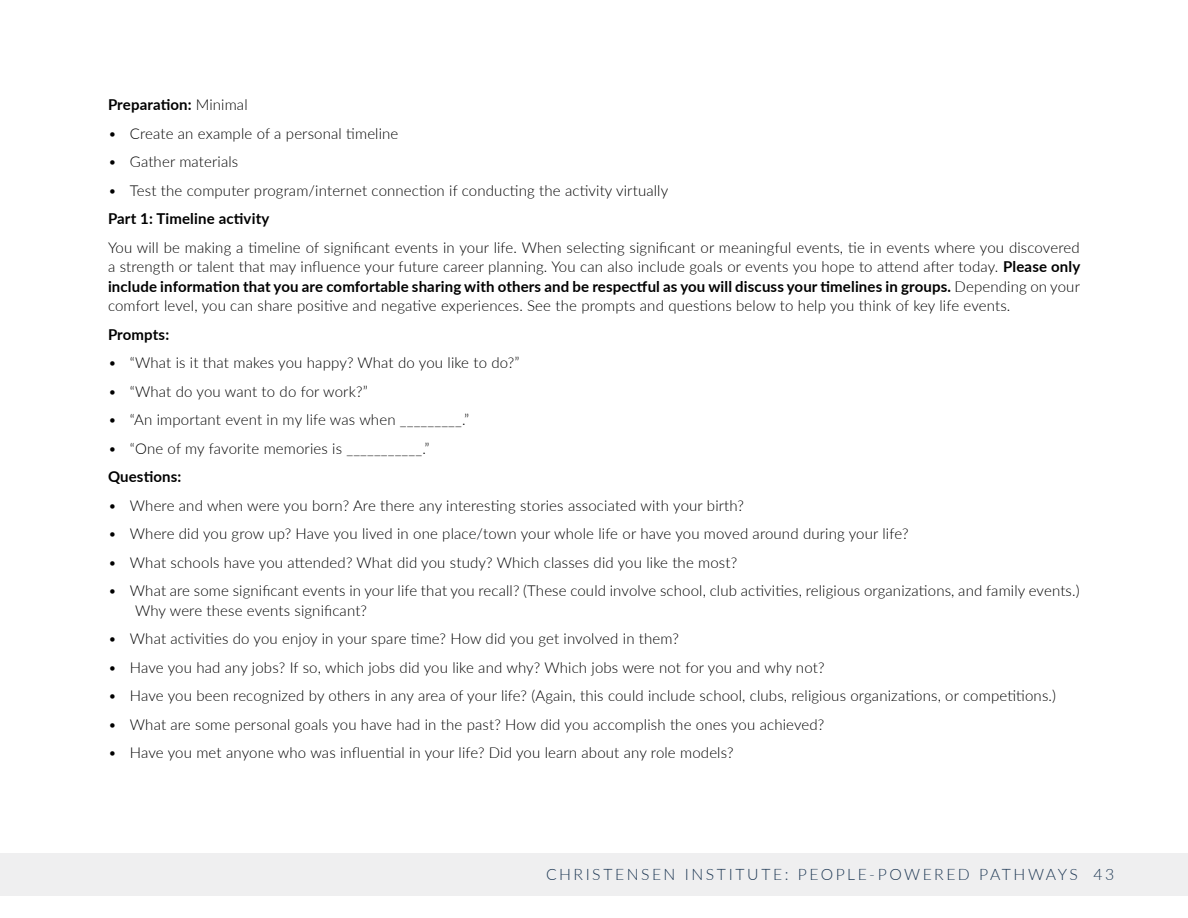
<style>
.page{position:relative;width:1188px;height:918px;background:#fff}
.page>*{position:absolute;margin:0;border:0;box-sizing:border-box;transform-origin:0 0}
.t1{font:300 15.75px "Lato";letter-spacing:.16em;color:#203a56}
.t2{font:300 15px/19.5px "Lato";letter-spacing:.01em;color:#000;text-align:justify}
.t3{font:700 15px "Lato";letter-spacing:.01em;color:#000}
.s1{font-weight:300}
.s2{font-weight:700}
</style>
<div class="page">
<div style="left:0;top:853px;width:1188px;height:43px;background:#efeff0"></div>
<p class="t3" style="left:108px;top:94px;width:141px">Preparation: <span class="s1">Minimal</span></p>
<p class="t2" style="left:108px;top:123px;width:292px">• Create an example of a personal timeline</p>
<p class="t2" style="left:108px;top:152px;width:132px">• Gather materials</p>
<p class="t2" style="left:108px;top:180px;width:562px">• Test the computer program/internet connection if conducting the activity virtually</p>
<p class="t3" style="left:108px;top:208px;width:163px">Part 1: Timeline activity</p>
<p class="t2" style="left:108px;top:237px;width:974px">You will be making a timeline of significant events in your life. When selecting significant or meaningful events, tie in events where you discovered a strength or talent that may influence your future career planning. You can also include goals or events you hope to attend after today. <span class="s2">Please only include information that you are comfortable sharing with others and be respectful as you will discuss your timelines in groups.</span> Depending on your comfort level, you can share positive and negative experiences. See the prompts and questions below to help you think of key life events.</p>
<p class="t3" style="left:108px;top:323px;width:63px">Prompts:</p>
<p class="t2" style="left:108px;top:353px;width:413px">• “What is it that makes you happy? What do you like to do?”</p>
<p class="t2" style="left:108px;top:381px;width:261px">• “What do you want to do for work?”</p>
<p class="t2" style="left:108px;top:410px;width:363px">• “An important event in my life was when _________.”</p>
<p class="t2" style="left:108px;top:438px;width:323px">• “One of my favorite memories is ___________.”</p>
<p class="t3" style="left:108px;top:466px;width:75px">Questions:</p>
<p class="t2" style="left:108px;top:495px;width:638px">• Where and when were you born? Are there any interesting stories associated with your birth?</p>
<p class="t2" style="left:108px;top:524px;width:802px">• Where did you grow up? Have you lived in one place/town your whole life or have you moved around during your life?</p>
<p class="t2" style="left:108px;top:552px;width:631px">• What schools have you attended? What did you study? Which classes did you like the most?</p>
<p class="t2" style="left:135px;top:581px;width:946px;text-indent:-27px">• What are some significant events in your life that you recall? (These could involve school, club activities, religious organizations, and family events.)<br>Why were these events significant?</p>
<p class="t2" style="left:108px;top:629px;width:572px">• What activities do you enjoy in your spare time? How did you get involved in them?</p>
<p class="t2" style="left:108px;top:657px;width:718px">• Have you had any jobs? If so, which jobs did you like and why? Which jobs were not for you and why not?</p>
<p class="t2" style="left:108px;top:686px;width:950px">• Have you been recognized by others in any area of your life? (Again, this could include school, clubs, religious organizations, or competitions.)</p>
<p class="t2" style="left:108px;top:714px;width:718px">• What are some personal goals you have had in the past? How did you accomplish the ones you achieved?</p>
<p class="t2" style="left:108px;top:743px;width:627px">• Have you met anyone who was influential in your life? Did you learn about any role models?</p>
<p class="t1" style="left:546px;top:864px;width:570px">CHRISTENSEN INSTITUTE: PEOPLE-POWERED PATHWAYS 43</p>
</div>
